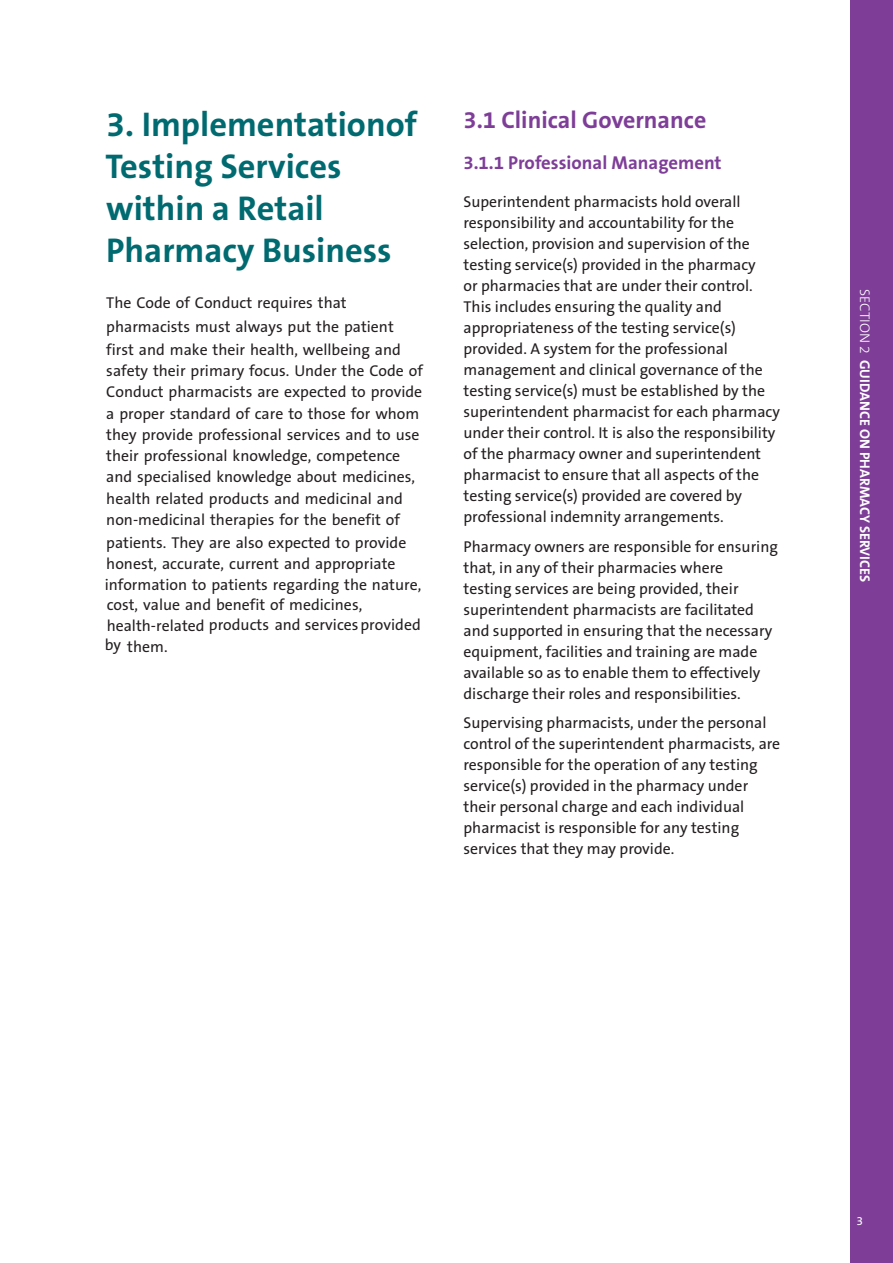
<style>
.page{position:relative;width:893px;height:1263px;background:#fff}
.page>*{position:absolute;margin:0;border:0;box-sizing:border-box;transform-origin:0 0}
._01__HEAD_1{font:700 34.5px "The Sans B7";color:#006a71}
.HEAD_2{font:700 24px "The Sans B7";color:#7e3e98}
.HEAD_3{font:700 18.75px "The Sans B7";color:#7e3e98}
._01__BODY_TEXT{font:15.75px/21px "The Sans B5 Plain";color:#231f20}
._01__BODY_TEXT-2{font:15.75px "The Sans B5 Plain";color:#242021}
.t1{font:700 14.1px "The Sans B7";color:#fff}
.t2{font:12px "The Sans B5 Plain";color:#fff}
.s1{font-family:"The Sans B3";font-weight:300}
</style>
<div class="page">
<div style="left:850px;top:0;width:43px;height:1263px;background:#7e3e98"></div>
<p class="_01__HEAD_1" style="left:106px;top:106px;width:312px">3. Implementationof</p>
<p class="_01__HEAD_1" style="left:105px;top:148px;width:238px">Testing Services</p>
<p class="_01__HEAD_1" style="left:106px;top:190px;width:219px">within a Retail</p>
<p class="_01__HEAD_1" style="left:106px;top:232px;width:287px">Pharmacy Business</p>
<p class="_01__BODY_TEXT-2" style="left:106px;top:295px;width:242px">The Code of Conduct requires that</p>
<p class="_01__BODY_TEXT-2" style="left:106px;top:318px;width:289px">pharmacists must always put the patient</p>
<p class="_01__BODY_TEXT-2" style="left:106px;top:341px;width:296px">first and make their health, wellbeing and</p>
<p class="_01__BODY_TEXT-2" style="left:106px;top:362px;width:318px">safety their primary focus. Under the Code of</p>
<p class="_01__BODY_TEXT-2" style="left:106px;top:384px;width:317px">Conduct pharmacists are expected to provide</p>
<p class="_01__BODY_TEXT-2" style="left:106px;top:405px;width:315px">a proper standard of care to those for whom</p>
<p class="_01__BODY_TEXT-2" style="left:106px;top:426px;width:315px">they provide professional services and to use</p>
<p class="_01__BODY_TEXT-2" style="left:106px;top:447px;width:295px">their professional knowledge, competence</p>
<p class="_01__BODY_TEXT-2" style="left:106px;top:469px;width:310px">and specialised knowledge about medicines,</p>
<p class="_01__BODY_TEXT-2" style="left:106px;top:490px;width:298px">health related products and medicinal and</p>
<p class="_01__BODY_TEXT-2" style="left:106px;top:511px;width:295px">non-medicinal therapies for the benefit of</p>
<p class="_01__BODY_TEXT-2" style="left:106px;top:534px;width:302px">patients. They are also expected to provide</p>
<p class="_01__BODY_TEXT-2" style="left:106px;top:555px;width:291px">honest, accurate, current and appropriate</p>
<p class="_01__BODY_TEXT-2" style="left:105px;top:576px;width:318px">information to patients regarding the nature,</p>
<p class="_01__BODY_TEXT-2" style="left:107px;top:597px;width:257px">cost, value and benefit of medicines,</p>
<p class="_01__BODY_TEXT-2" style="left:107px;top:616px;width:316px">health-related products and servicesprovided</p>
<p class="_01__BODY_TEXT-2" style="left:105px;top:638px;width:64px">by them.</p>
<p class="HEAD_2" style="left:463px;top:107px;width:244px">3.1 Clinical Governance</p>
<p class="HEAD_3" style="left:463px;top:153px;width:260px">3.1.1 Professional Management</p>
<p class="_01__BODY_TEXT" style="left:463px;top:192px;width:318px">Superintendent pharmacists hold overall responsibility and accountability for the selection, provision and supervision of the testing service(s) provided in the pharmacy<br>or pharmacies that are under their control.<br>This includes ensuring the quality and appropriateness of the testing service(s) provided. A system for the professional management and clinical governance of the testing service(s) must be established by the superintendent pharmacist for each pharmacy under their control. It is also the responsibility of the pharmacy owner and superintendent pharmacist to ensure that all aspects of the testing service(s) provided are covered by professional indemnity arrangements.</p>
<p class="_01__BODY_TEXT" style="left:463px;top:536px;width:316px">Pharmacy owners are responsible for ensuring that, in any of their pharmacies where<br>testing services are being provided, their superintendent pharmacists are facilitated and supported in ensuring that the necessary equipment, facilities and training are made available so as to enable them to effectively discharge their roles and responsibilities.</p>
<p class="_01__BODY_TEXT" style="left:463px;top:713px;width:318px">Supervising pharmacists, under the personal control of the superintendent pharmacists, are responsible for the operation of any testing service(s) provided in the pharmacy under their personal charge and each individual pharmacist is responsible for any testing services that they may provide.</p>
<p class="t1" style="left:872px;top:289px;width:294px;rotate:90deg"><span class="s1">SECTION 2</span> GUIDANCE ON PHARMACY SERVICES</p>
<p class="t2" style="left:857px;top:1214px;width:8px">3</p>
</div>
